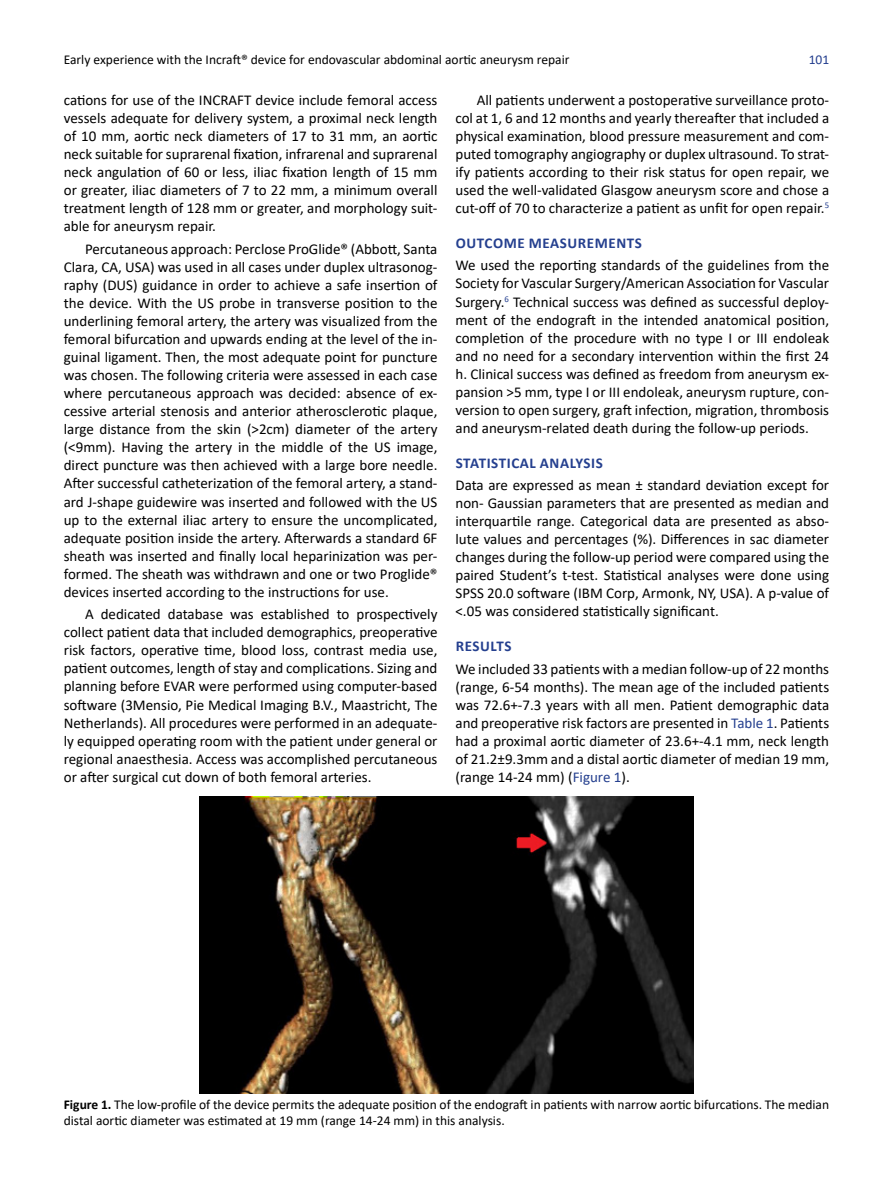
<style>
.page{position:relative;width:893px;height:1191px;background:#fff}
.page>*{position:absolute;margin:0;border:0;box-sizing:border-box;transform-origin:0 0}
.t1{font:15px/18px "Calibri";color:#000;text-align:justify}
.t2{font:700 15px "Calibri";letter-spacing:.04em;color:#25408f}
.t3{font:13.5px/16.2px "Calibri";color:#000}
.t4{font:13.5px "Calibri";color:#25408f}
.s1{color:#25408f}
.s2{font-weight:700}
</style>
<div class="page">
<img style="left:199px;top:796px;width:495px;height:297px">
<p class="t3" style="left:64px;top:51px;width:507px">Early experience with the Incraft® device for endovascular abdominal aortic aneurysm repair</p>
<p class="t4" style="left:809px;top:50px;width:22px">101</p>
<p class="t1" style="left:64px;top:90px;width:375px">cations for use of the INCRAFT device include femoral access vessels adequate for delivery system, a proximal neck length of 10 mm, aortic neck diameters of 17 to 31 mm, an aortic neck suitable for suprarenal fixation, infrarenal and suprarenal neck angulation of 60 or less, iliac fixation length of 15 mm or greater, iliac diameters of 7 to 22 mm, a minimum overall treatment length of 128 mm or greater, and morphology suit&shy;able for aneurysm repair.</p>
<p class="t1" style="left:64px;top:239px;width:375px;text-indent:21px">Percutaneous approach: Perclose ProGlide® (Abbott, Santa Clara, CA, USA) was used in all cases under duplex ultrasonog&shy;raphy (DUS) guidance in order to achieve a safe insertion of the device. With the US probe in transverse position to the underlining femoral artery, the artery was visualized from the femoral bifurcation and upwards ending at the level of the in&shy;guinal ligament. Then, the most adequate point for puncture was chosen. The following criteria were assessed in each case where percutaneous approach was decided: absence of ex&shy;cessive arterial stenosis and anterior atherosclerotic plaque, large distance from the skin (&gt;2cm) diameter of the artery (&lt;9mm). Having the artery in the middle of the US image, direct puncture was then achieved with a large bore needle.<br>After successful catheterization of the femoral artery, a stand&shy;ard J-shape guidewire was inserted and followed with the US up to the external iliac artery to ensure the uncomplicated, adequate position inside the artery. Afterwards a standard 6F sheath was inserted and finally local heparinization was per&shy;formed. The sheath was withdrawn and one or two Proglide® devices inserted according to the instructions for use.</p>
<p class="t1" style="left:64px;top:605px;width:375px;text-indent:21px">A dedicated database was established to prospectively collect patient data that included demographics, preoperative risk factors, operative time, blood loss, contrast media use, patient outcomes, length of stay and complications. Sizing and planning before EVAR were performed using computer-based software (3Mensio, Pie Medical Imaging B.V., Maastricht, The Netherlands). All procedures were performed in an adequate&shy;ly equipped operating room with the patient under general or regional anaesthesia. Access was accomplished percutaneous or after surgical cut down of both femoral arteries.</p>
<p class="t1" style="left:455px;top:90px;width:375px;text-indent:21px">All patients underwent a postoperative surveillance proto&shy;col at 1, 6 and 12 months and yearly thereafter that included a physical examination, blood pressure measurement and com&shy;puted tomography angiography or duplex ultrasound. To strat&shy;ify patients according to their risk status for open repair, we used the well-validated Glasgow aneurysm score and chose a cut-off of 70 to characterize a patient as unfit for open repair.<sup>5</sup></p>
<p class="t2" style="left:456px;top:232px;width:188px">OUTCOME MEASUREMENTS</p>
<p class="t1" style="left:455px;top:256px;width:375px">We used the reporting standards of the guidelines from the Society for Vascular Surgery/American Association for Vascular Surgery.<sup>6</sup> Technical success was defined as successful deploy&shy;ment of the endograft in the intended anatomical position, completion of the procedure with no type I or III endoleak and no need for a secondary intervention within the first 24 h. Clinical success was defined as freedom from aneurysm ex&shy;pansion &gt;5 mm, type I or III endoleak, aneurysm rupture, con&shy;version to open surgery, graft infection, migration, thrombosis and aneurysm-related death during the follow-up periods.</p>
<p class="t2" style="left:456px;top:452px;width:149px">STATISTICAL ANALYSIS</p>
<p class="t1" style="left:455px;top:476px;width:375px">Data are expressed as mean ± standard deviation except for non- Gaussian parameters that are presented as median and interquartile range. Categorical data are presented as abso&shy;lute values and percentages (%). Differences in sac diameter changes during the follow-up period were compared using the paired Student’s t-test. Statistical analyses were done using SPSS 20.0 software (IBM Corp, Armonk, NY, USA). A p-value of &lt;.05 was considered statistically significant.</p>
<p class="t2" style="left:456px;top:636px;width:57px">RESULTS</p>
<p class="t1" style="left:455px;top:659px;width:375px">We included 33 patients with a median follow-up of 22 months (range, 6-54 months). The mean age of the included patients was 72.6+-7.3 years with all men. Patient demographic data and preoperative risk factors are presented in <span class="s1">Table 1</span>. Patients had a proximal aortic diameter of 23.6+-4.1 mm, neck length of 21.2±9.3mm and a distal aortic diameter of median 19 mm, (range 14-24 mm) (<span class="s1">Figure 1</span>).</p>
<p class="t3" style="left:64px;top:1096px;width:767px"><span class="s2">Figure 1.</span> The low-profile of the device permits the adequate position of the endograft in patients with narrow aortic bifurcations. The median distal aortic diameter was estimated at 19 mm (range 14-24 mm) in this analysis.</p>
</div>
